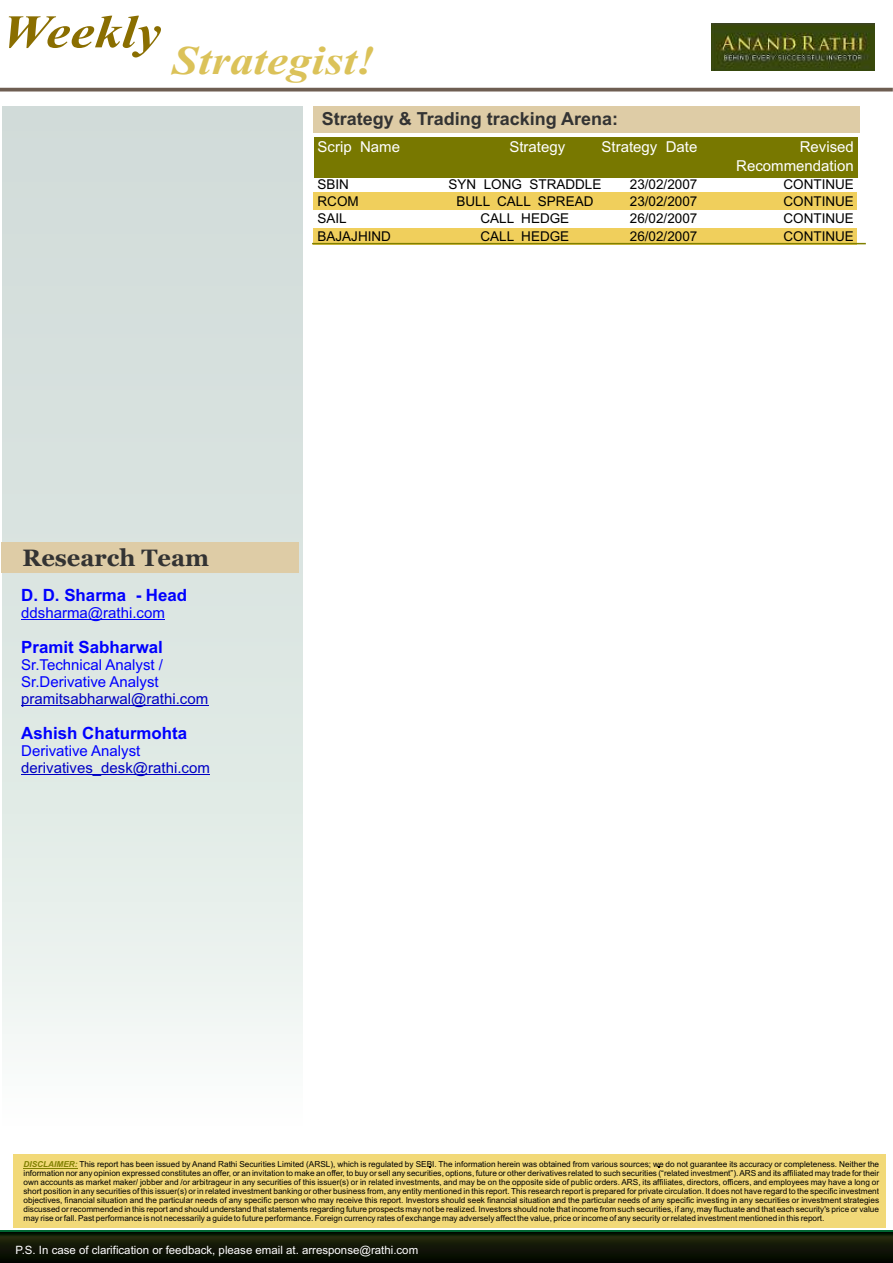
<style>
.page{position:relative;width:893px;height:1263px;background:#fff}
.page>*{position:absolute;margin:0;border:0;box-sizing:border-box;transform-origin:0 0}
.t1{font:italic 700 46.8px "Times New Roman";letter-spacing:.005em;color:#8a6e00;scale:1.15 1}
.t2{font:italic 700 40.8px "Times New Roman";letter-spacing:.005em;color:#dbc259;scale:1.15 1}
.t3{font:700 23.55px "Georgia";color:#333}
.t4{font:700 18px "Arial";color:#333}
.t5{font:700 16.95px "Arial";color:#00f}
.t6{font:15px/16.8px "Arial";color:#00f}
.t7{font:15px "Arial";color:#0000c4}
.t8{font:15px/19.4px "Arial";color:#fff;text-align:right}
.t9{font:13.5px "Arial";color:#000}
.t10{font:11.4px "Arial";color:#fff}
.t11{font:8.25px/9px "Arial";color:#000;text-align:justify}
.s1{font-weight:700;font-style:italic;color:#808000}
</style>
<div class="page">
<div style="left:3px;top:106px;width:299px;height:1019px;background:linear-gradient(to bottom,#ccd8d5,#f2f7f4)"></div>
<svg style="left:0;top:1231px;width:893px;height:32px;background:#0f1807"></svg>
<img style="left:711px;top:24px;width:164px;height:47px">
<hr style="left:0;top:88px;width:893px;height:3px;background:#6e5e52">
<div style="left:313px;top:106px;width:547px;height:27px;background:#decca6"></div>
<div style="left:314px;top:138px;width:543px;height:40px;background:#787800"></div>
<div style="left:313px;top:193px;width:544px;height:17px;background:#f0cf5c"></div>
<div style="left:313px;top:228px;width:544px;height:16px;background:#f0cf5c"></div>
<hr style="left:312px;top:243px;width:554px;height:1px;background:#808000">
<div style="left:14px;top:1154px;width:871px;height:74px;background:#f2d978"></div>
<hr style="left:24px;top:1168px;width:54px;height:1px;background:#808000">
<div style="left:1px;top:542px;width:297px;height:31px;background:#decca6"></div>
<hr style="left:21px;top:619px;width:144px;height:1px;background:#00f">
<hr style="left:21px;top:705px;width:187px;height:1px;background:#0000c4">
<hr style="left:21px;top:774px;width:189px;height:1px;background:#0000c4">
<h1 class="t1" style="left:2px;top:16px;width:140px">Weekly</h1>
<h2 class="t2" style="left:172px;top:46px;width:178px">Strategist!</h2>
<h3 class="t4" style="left:322px;top:111px;width:298px">Strategy &amp; Trading tracking Arena:</h3>
<h3 class="t8" style="left:317px;top:138px;width:84px">Scrip Name</h3>
<h3 class="t8" style="left:509px;top:138px;width:57px">Strategy</h3>
<h3 class="t8" style="left:601px;top:138px;width:97px">Strategy Date</h3>
<h3 class="t8" style="left:736px;top:138px;width:119px">Revised<br>Recommendation</h3>
<h3 class="t9" style="left:317px;top:179px;width:33px">SBIN</h3>
<h3 class="t9" style="left:448px;top:179px;width:155px">SYN LONG STRADDLE</h3>
<h3 class="t9" style="left:630px;top:179px;width:69px">23/02/2007</h3>
<h3 class="t9" style="left:783px;top:179px;width:72px">CONTINUE</h3>
<h3 class="t9" style="left:317px;top:196px;width:43px">RCOM</h3>
<h3 class="t9" style="left:456px;top:196px;width:139px">BULL CALL SPREAD</h3>
<h3 class="t9" style="left:630px;top:196px;width:69px">23/02/2007</h3>
<h3 class="t9" style="left:783px;top:196px;width:72px">CONTINUE</h3>
<h3 class="t9" style="left:317px;top:214px;width:31px">SAIL</h3>
<h3 class="t9" style="left:481px;top:214px;width:90px">CALL HEDGE</h3>
<h3 class="t9" style="left:630px;top:214px;width:69px">26/02/2007</h3>
<h3 class="t9" style="left:783px;top:214px;width:72px">CONTINUE</h3>
<h3 class="t9" style="left:317px;top:231px;width:75px">BAJAJHIND</h3>
<h3 class="t9" style="left:481px;top:231px;width:90px">CALL HEDGE</h3>
<h3 class="t9" style="left:630px;top:231px;width:69px">26/02/2007</h3>
<h3 class="t9" style="left:783px;top:231px;width:72px">CONTINUE</h3>
<h3 class="t3" style="left:23px;top:548px;width:188px">Research Team</h3>
<h3 class="t5" style="left:21px;top:588px;width:168px">D. D. Sharma - Head</h3>
<h3 class="t6" style="left:21px;top:606px;width:145px">ddsharma@rathi.com</h3>
<h3 class="t5" style="left:21px;top:641px;width:143px">Pramit Sabharwal</h3>
<h3 class="t6" style="left:21px;top:658px;width:143px">Sr.Technical Analyst /<br>Sr.Derivative Analyst</h3>
<h3 class="t5" style="left:21px;top:727px;width:167px">Ashish Chaturmohta</h3>
<h3 class="t6" style="left:21px;top:744px;width:121px">Derivative Analyst</h3>
<h3 class="t7" style="left:21px;top:693px;width:188px">pramitsabharwal@rathi.com</h3>
<h3 class="t7" style="left:21px;top:762px;width:190px">derivatives_desk@rathi.com</h3>
<p class="t11" style="left:23px;top:1160px;width:857px"><span class="s1">DISCLAIMER:</span> This report has been issued by Anand Rathi Securities Limited (ARSL), which is regulated by SEBI. The information herein was obtained from various sources; we do not guarantee its accuracy or completeness. Neither the information nor any opinion expressed constitutes an offer, or an invitation to make an offer, to buy or sell any securities, options, future or other derivatives related to such securities (“related investment”). ARS and its affiliated may trade for their own accounts as market maker/ jobber and /or arbitrageur in any securities of this issuer(s) or in related investments, and may be on the opposite side of public orders. ARS, its affiliates, directors, officers, and employees may have a long or short position in any securities of this issuer(s) or in related investment banking or other business from, any entity mentioned in this report. This research report is prepared for private circulation. It does not have regard to the specific investment objectives, financial situation and the particular needs of any specific person who may receive this report. Investors should seek financial situation and the particular needs of any specific investing in any securities or investment strategies discussed or recommended in this report and should understand that statements regarding future prospects may not be realized. Investors should note that income from such securities, if any, may fluctuate and that each security's price or value may rise or fall. Past performance is not necessarily a guide to future performance. Foreign currency rates of exchange may adversely affect the value, price or income of any security or related investment mentioned in this report.</p>
<h3 class="t10" style="left:16px;top:1245px;width:404px">P.S. In case of clarification or feedback, please email at. arresponse@rathi.com</h3>
</div>
